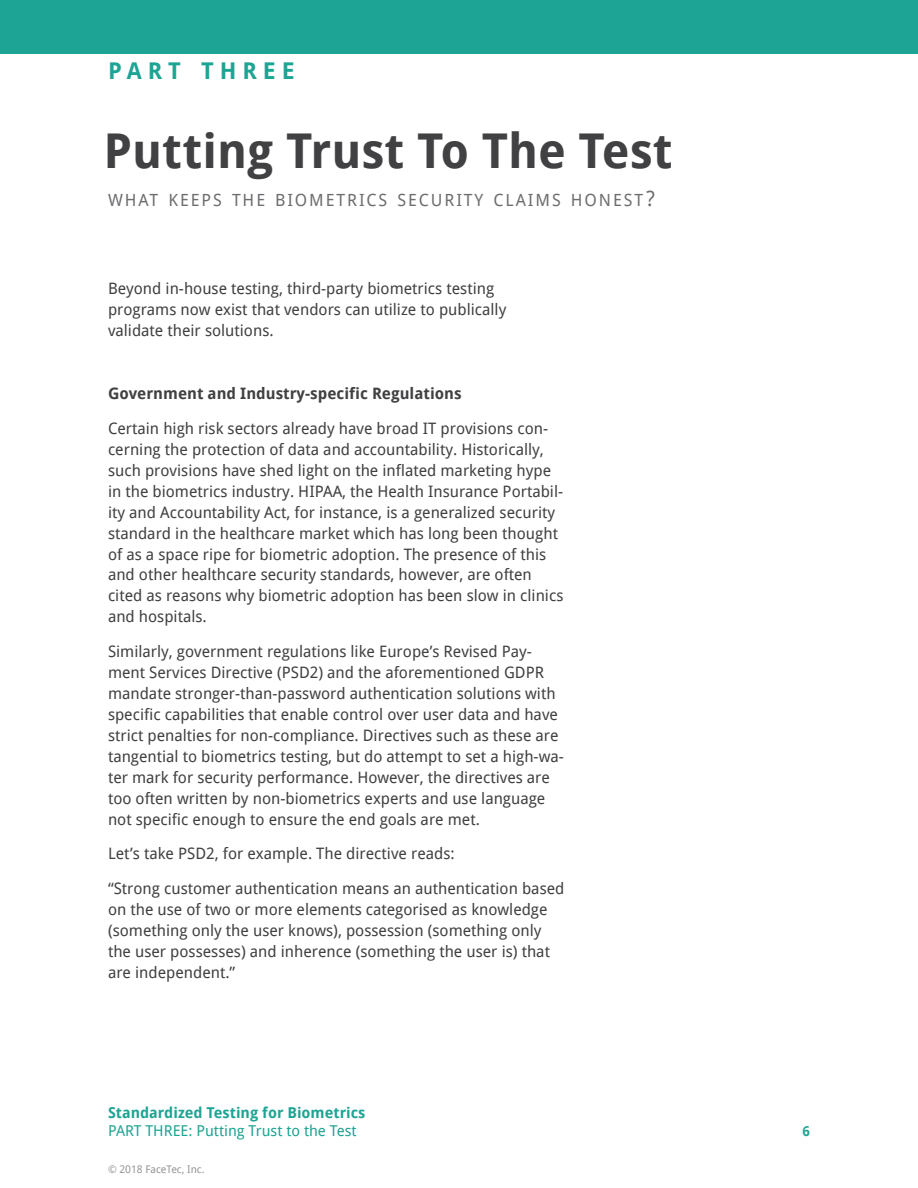
<style>
.page{position:relative;width:918px;height:1188px;background:#fff}
.page>*{position:absolute;margin:0;border:0;box-sizing:border-box;transform-origin:0 0}
.t1{font:700 48px "Droid Sans";color:#414042}
.t2{font:700 23.1px "Droid Sans";letter-spacing:.255em;color:#1ea494}
.t3{font:16.8px "Droid Sans";letter-spacing:.115em;color:#6d6e71}
.t4{font:15.75px/21px "Droid Sans";color:#414042}
.t5{font:700 15.75px "Droid Sans";color:#414042}
.t6{font:700 15px "Droid Sans";color:#1ea494}
.t7{font:15px "Droid Sans";color:#1ea494}
.t8{font:700 13.5px "Droid Sans";color:#1ea494}
.t9{font:10.5px "Droid Sans";color:#939598}
.s1{font-size:21px}
</style>
<div class="page">
<div style="left:0;top:0;width:918px;height:54px;background:#1ea494"></div>
<h2 class="t2" style="left:108px;top:55px;width:188px">PART THREE</h2>
<h1 class="t1" style="left:104px;top:117px;width:571px">Putting Trust To The Test</h1>
<p class="t3" style="left:108px;top:189px;width:549px">WHAT KEEPS THE BIOMETRICS SECURITY CLAIMS HONEST<span class="s1">?</span></p>
<p class="t4" style="left:108px;top:277px;width:400px">Beyond in-house testing, third-party biometrics testing programs now exist that vendors can utilize to publically validate their solutions.</p>
<p class="t5" style="left:108px;top:382px;width:355px">Government and Industry-specific Regulations</p>
<p class="t4" style="left:108px;top:417px;width:457px">Certain high risk sectors already have broad IT provisions con&shy;cerning the protection of data and accountability. Historically, such provisions have shed light on the inflated marketing hype in the biometrics industry. HIPAA, the Health Insurance Portabil&shy;ity and Accountability Act, for instance, is a generalized security standard in the healthcare market which has long been thought of as a space ripe for biometric adoption. The presence of this and other healthcare security standards, however, are often cited as reasons why biometric adoption has been slow in clinics and hospitals.</p>
<p class="t4" style="left:108px;top:640px;width:457px">Similarly, government regulations like Europe’s Revised Pay&shy;ment Services Directive (PSD2) and the aforementioned GDPR mandate stronger-than-password authentication solutions with specific capabilities that enable control over user data and have strict penalties for non-compliance. Directives such as these are tangential to biometrics testing, but do attempt to set a high-wa&shy;ter mark for security performance. However, the directives are too often written by non-biometrics experts and use language not specific enough to ensure the end goals are met.</p>
<p class="t4" style="left:108px;top:836px;width:458px;line-height:34.5px">Let’s take PSD2, for example. The directive reads:<br>“Strong customer authentication means an authentication based</p>
<p class="t4" style="left:108px;top:898px;width:444px">on the use of two or more elements categorised as knowledge (something only the user knows), possession (something only the user possesses) and inherence (something the user is) that are independent.”</p>
<p class="t6" style="left:108px;top:1101px;width:259px">Standardized Testing for Biometrics</p>
<p class="t7" style="left:108px;top:1120px;width:250px">PART THREE: Putting Trust to the Test</p>
<p class="t9" style="left:108px;top:1162px;width:98px">© 2018 FaceTec, Inc.</p>
<p class="t8" style="left:803px;top:1122px;width:9px">6</p>
</div>
